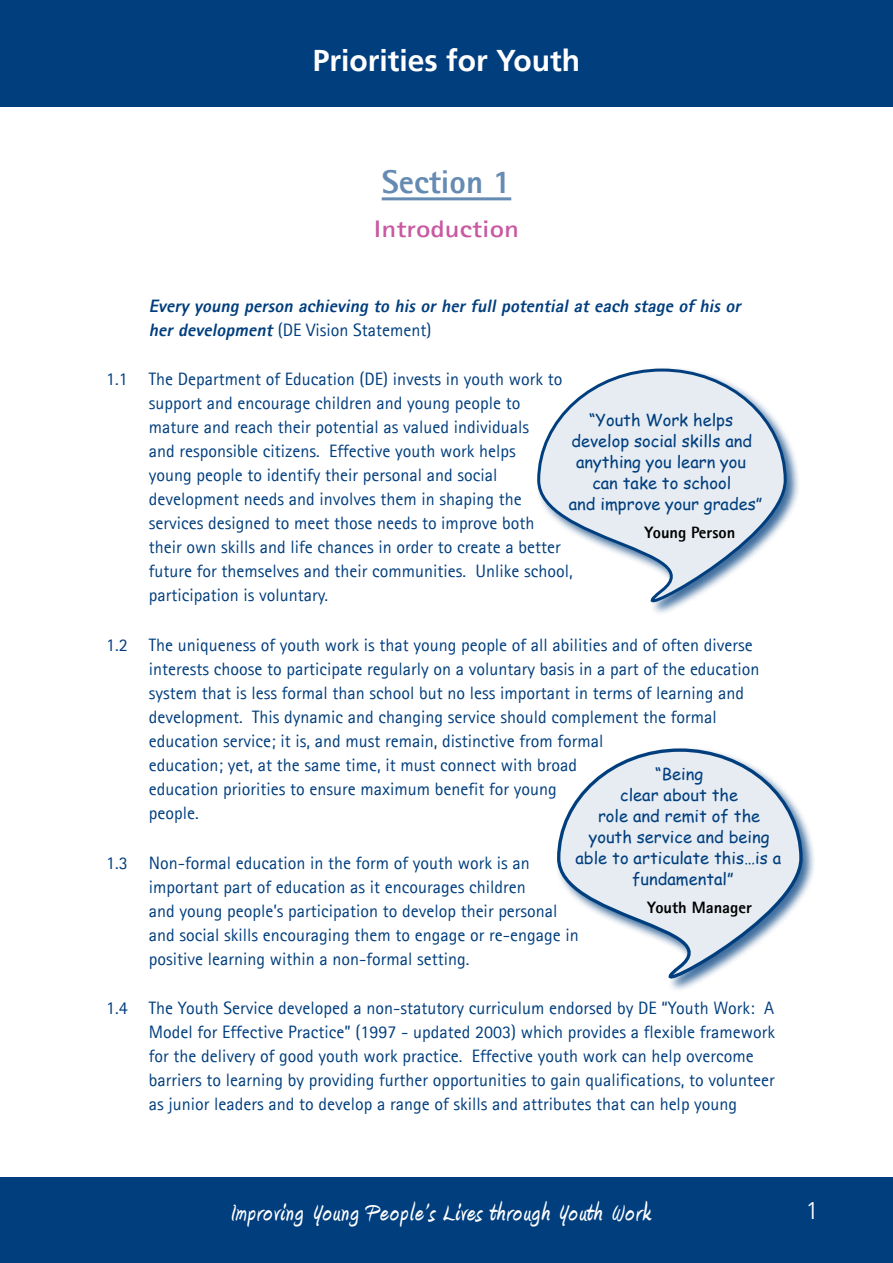
<style>
.page{position:relative;width:893px;height:1263px;background:#fff}
.page>*{position:absolute;margin:0;border:0;box-sizing:border-box;transform-origin:0 0}
.Section{font:800 33px "Agfa Rotis Sans Serif";color:#668bb2}
.t1{font:700 30px "Amienne";letter-spacing:.05em;color:#fff}
.t2{font:700 30px "Frutiger CE";color:#fff}
.Main_Heading{font:700 24px "Agfa Rotis Sans Serif";color:#c859a1;scale:1.2 1}
.t3{font:300 24px "Frutiger CE";color:#fff}
.Para_-_Numbered{font:18px/24px "Agfa Rotis Sans Serif";color:#003e7e}
.DE_Vision_Statement{font:italic 800 18px/24px "Agfa Rotis Sans Serif";color:#003e7e}
.Boxed_Text_-_Quote{font:16.5px/21px "Comic Sans MS";color:#003e7e;text-align:center}
.Boxed_Text_-_Bottom{font:800 16.5px "Agfa Rotis Sans Serif";color:#000}
.s1{font-weight:400;font-style:normal}
</style>
<div class="page">
<div style="left:0;top:0;width:893px;height:106px;background:#003e7e"></div>
<div style="left:0;top:1178px;width:893px;height:85px;background:#003e7e"></div>
<hr style="left:382px;top:197px;width:129px;height:3px;background:#668bb2">
<div style="left:535px;top:366px;width:266px;height:250px;background:#003e7e;opacity:.75"></div>
<svg style="left:536px;top:367px;width:252px;height:249px"></svg>
<div style="left:555px;top:746px;width:262px;height:246px;background:#003e7e;opacity:.75"></div>
<svg style="left:555px;top:747px;width:249px;height:245px"></svg>
<h2 class="t2" style="left:313px;top:42px;width:269px">Priorities for Youth</h2>
<p class="Section" style="left:382px;top:161px;width:131px">Section 1</p>
<p class="Main_Heading" style="left:374px;top:214px;width:122px">Introduction</p>
<p class="DE_Vision_Statement" style="left:149px;top:294px;width:597px">Every young person achieving to his or her full potential at each stage of his or her development <span class="s1">(DE Vision Statement)</span></p>
<p class="Para_-_Numbered" style="left:149px;top:367px;width:425px;text-indent:-43px">1.1 The Department of Education (DE) invests in youth work to support and encourage children and young people to mature and reach their potential as valued individuals<br>and responsible citizens. Effective youth work helps<br>young people to identify their personal and social development needs and involves them in shaping the services designed to meet those needs to improve both<br>their own skills and life chances in order to create a better future for themselves and their communities. Unlike school, participation is voluntary.</p>
<p class="Para_-_Numbered" style="left:149px;top:633px;width:612px;text-indent:-43px">1.2 The uniqueness of youth work is that young people of all abilities and of often diverse interests choose to participate regularly on a voluntary basis in a part of the education system that is less formal than school but no less important in terms of learning and development. This dynamic and changing service should complement the formal education service; it is, and must remain, distinctive from formal<br>education; yet, at the same time, it must connect with broad<br>education priorities to ensure maximum benefit for young<br>people.</p>
<p class="Para_-_Numbered" style="left:149px;top:850px;width:431px;text-indent:-43px">1.3 Non-formal education in the form of youth work is an important part of education as it encourages children<br>and young people’s participation to develop their personal and social skills encouraging them to engage or re‑engage in positive learning within a non‑formal setting.</p>
<p class="Para_-_Numbered" style="left:149px;top:996px;width:628px;text-indent:-43px">1.4 The Youth Service developed a non-statutory curriculum endorsed by DE “Youth Work: A Model for Effective Practice” (1997 - updated 2003) which provides a flexible framework for the delivery of good youth work practice. Effective youth work can help overcome barriers to learning by providing further opportunities to gain qualifications, to volunteer as junior leaders and to develop a range of skills and attributes that can help young</p>
<p class="Boxed_Text_-_Quote" style="left:569px;top:408px;width:195px">“Youth Work helps develop social skills and anything you learn you can take to school<br>and improve your grades”</p>
<p class="Boxed_Text_-_Bottom" style="left:645px;top:522px;width:92px">Young Person</p>
<p class="Boxed_Text_-_Quote" style="left:575px;top:763px;width:207px">“Being<br>clear about the<br>role and remit of the youth service and being able to articulate this…is a fundamental”</p>
<p class="Boxed_Text_-_Bottom" style="left:647px;top:897px;width:106px">Youth Manager</p>
<h2 class="t1" style="left:230px;top:1199px;width:421px">Improving Young People’s Lives through Youth Work</h2>
<h3 class="t3" style="left:805px;top:1196px;width:15px">1</h3>
</div>
